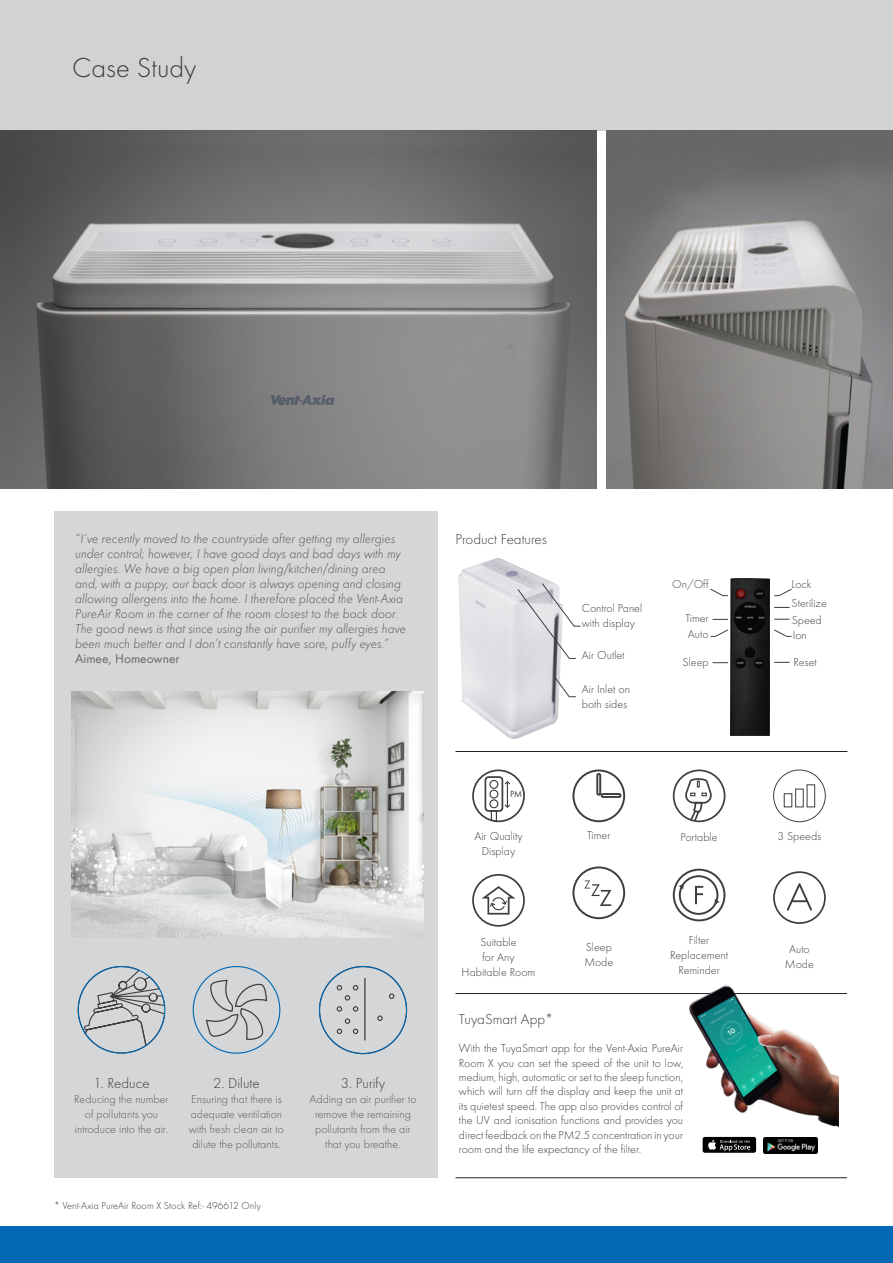
<style>
.page{position:relative;width:893px;height:1263px;background:#fff}
.page>*{position:absolute;margin:0;border:0;box-sizing:border-box;transform-origin:0 0}
.t1{font:300 28.5px "Futura T";color:#3e3e3f}
.t2{font:300 15px "Futura T";color:#3e3e3f}
.t3{font:italic 300 13.5px/15px "Futura T";color:#3e3e3f}
.t4{font:13.5px "Futura T";color:#57585a}
.t5{font:300 12px/15px "Futura T";color:#3e3e3f;text-align:center}
.t6{font:300 12px/15px "Futura T";color:#57585a;text-align:center}
.t7{font:300 10.5px "Futura T";color:#3e3e3f}
.t8{font:9.15px "Futura T";color:#3e3e3f}
</style>
<div class="page">
<div style="left:0;top:1226px;width:893px;height:37px;background:#0168b3"></div>
<div style="left:0;top:0;width:893px;height:131px;background:#d1d2d4"></div>
<div style="left:54px;top:511px;width:383px;height:667px;background:#d1d2d4"></div>
<img style="left:72px;top:692px;width:351px;height:245px">
<svg style="left:205px;top:979px;width:63px;height:62px"></svg>
<svg style="left:319px;top:966px;width:89px;height:89px"></svg>
<svg style="left:77px;top:966px;width:89px;height:88px"></svg>
<div style="left:134px;top:977px;width:13px;height:13px;border:1px solid #3e3e3f;border-radius:50%"></div>
<div style="left:149px;top:993px;width:9px;height:9px;border:1px solid #3e3e3f;border-radius:50%"></div>
<img style="left:0;top:131px;width:596px;height:357px">
<img style="left:607px;top:131px;width:286px;height:357px">
<svg style="left:472px;top:769px;width:53px;height:53px"></svg>
<svg style="left:472px;top:874px;width:53px;height:53px"></svg>
<svg style="left:572px;top:769px;width:53px;height:53px"></svg>
<div style="left:601px;top:793px;width:20px;height:5px;border:2px solid #3e3e3f"></div>
<div style="left:596px;top:773px;width:5px;height:23px;border:2px solid #3e3e3f"></div>
<svg style="left:572px;top:866px;width:53px;height:53px"></svg>
<svg style="left:673px;top:769px;width:52px;height:53px"></svg>
<svg style="left:673px;top:869px;width:52px;height:52px"></svg>
<svg style="left:773px;top:769px;width:53px;height:53px"></svg>
<svg style="left:773px;top:871px;width:53px;height:53px"></svg>
<hr style="left:455px;top:751px;width:392px;height:1px;background:#231f20">
<hr style="left:455px;top:993px;width:392px;height:1px;background:#231f20">
<hr style="left:455px;top:1177px;width:392px;height:1px;background:#231f20">
<img style="left:458px;top:558px;width:103px;height:181px">
<svg style="left:517px;top:583px;width:64px;height:76px"></svg>
<svg style="left:555px;top:677px;width:21px;height:20px"></svg>
<img style="left:730px;top:579px;width:40px;height:156px">
<svg style="left:774px;top:607px;width:16px;height:1px"></svg>
<svg style="left:774px;top:662px;width:16px;height:1px"></svg>
<svg style="left:712px;top:662px;width:16px;height:1px"></svg>
<svg style="left:774px;top:619px;width:16px;height:1px"></svg>
<svg style="left:713px;top:619px;width:15px;height:1px"></svg>
<svg style="left:774px;top:589px;width:18px;height:7px"></svg>
<svg style="left:710px;top:589px;width:18px;height:7px"></svg>
<svg style="left:711px;top:629px;width:17px;height:8px"></svg>
<svg style="left:774px;top:629px;width:18px;height:8px"></svg>
<img style="left:673px;top:985px;width:166px;height:152px">
<img style="left:764px;top:1137px;width:53px;height:16px">
<div style="left:703px;top:1137px;width:53px;height:16px;background:#000;border-radius:2px"></div>
<svg style="left:708px;top:1140px;width:42px;height:11px"></svg>
<p class="t1" style="left:72px;top:50px;width:126px">Case Study</p>
<p class="t3" style="left:75px;top:531px;width:332px">“I’ve recently moved to the countryside after getting my allergies under control; however, I have good days and bad days with my allergies. We have a big open plan living/kitchen/dining area and, with a puppy, our back door is always opening and closing allowing allergens into the home. I therefore placed the Vent-Axia PureAir Room in the corner of the room closest to the back door.<br>The good news is that since using the air purifier my allergies have been much better and I don’t constantly have sore, puffy eyes.”</p>
<p class="t4" style="left:75px;top:651px;width:106px">Aimee, Homeowner</p>
<p class="t2" style="left:93px;top:1074px;width:58px">1. Reduce</p>
<p class="t6" style="left:74px;top:1091px;width:96px">Reducing the number of pollutants you introduce into the air.</p>
<p class="t2" style="left:213px;top:1074px;width:48px">2. Dilute</p>
<p class="t6" style="left:189px;top:1091px;width:97px;text-align:left">Ensuring that there is adequate ventilation with fresh clean air to dilute the pollutants.</p>
<p class="t7" style="left:54px;top:1199px;width:208px">* Vent-Axia PureAir Room X Stock Ref:- 496612 Only</p>
<p class="t2" style="left:341px;top:1074px;width:46px">3. Purify</p>
<p class="t6" style="left:309px;top:1091px;width:109px">Adding an air purifier to remove the remaining pollutants from the air that you breathe.</p>
<p class="t2" style="left:455px;top:530px;width:93px">Product Features</p>
<p class="t8" style="left:510px;top:789px;width:14px">PM</p>
<p class="t5" style="left:474px;top:829px;width:50px">Air Quality<br>Display</p>
<p class="t5" style="left:462px;top:935px;width:75px">Suitable<br>for Any<br>Habitable Room</p>
<p class="t5" style="left:582px;top:600px;width:62px;text-align:left">Control Panel with display</p>
<p class="t5" style="left:582px;top:647px;width:44px">Air Outlet</p>
<p class="t5" style="left:582px;top:681px;width:50px;text-align:left">Air Inlet on both sides</p>
<p class="t5" style="left:672px;top:577px;width:38px">On/Off</p>
<p class="t5" style="left:685px;top:610px;width:25px">Timer</p>
<p class="t5" style="left:688px;top:627px;width:22px">Auto</p>
<p class="t5" style="left:683px;top:654px;width:28px">Sleep</p>
<p class="t5" style="left:587px;top:827px;width:25px">Timer</p>
<p class="t5" style="left:586px;top:939px;width:28px">Sleep</p>
<p class="t5" style="left:584px;top:954px;width:30px">Mode</p>
<p class="t5" style="left:681px;top:829px;width:39px">Portable</p>
<p class="t5" style="left:670px;top:932px;width:59px">Filter<br>Replacement<br>Reminder</p>
<p class="t2" style="left:459px;top:1010px;width:96px">TuyaSmart App*</p>
<p class="t5" style="left:459px;top:1041px;width:226px;line-height:14.4px;text-align:justify">With the TuyaSmart app for the Vent-Axia PureAir Room X you can set the speed of the unit to low, medium, high, automatic or set to the sleep function, which will turn off the display and keep the unit at its quietest speed. The app also provides control of the UV and ionisation functions and provides you direct feedback on the PM2.5 concentration in your room and the life expectancy of the filter.</p>
<p class="t5" style="left:792px;top:577px;width:21px">Lock</p>
<p class="t5" style="left:792px;top:595px;width:37px">Sterilize</p>
<p class="t5" style="left:792px;top:612px;width:32px">Speed</p>
<p class="t5" style="left:793px;top:654px;width:25px">Reset</p>
<p class="t5" style="left:793px;top:628px;width:16px">Ion</p>
<p class="t5" style="left:777px;top:828px;width:45px">3 Speeds</p>
<p class="t5" style="left:789px;top:941px;width:22px">Auto</p>
<p class="t5" style="left:785px;top:956px;width:30px">Mode</p>
</div>
